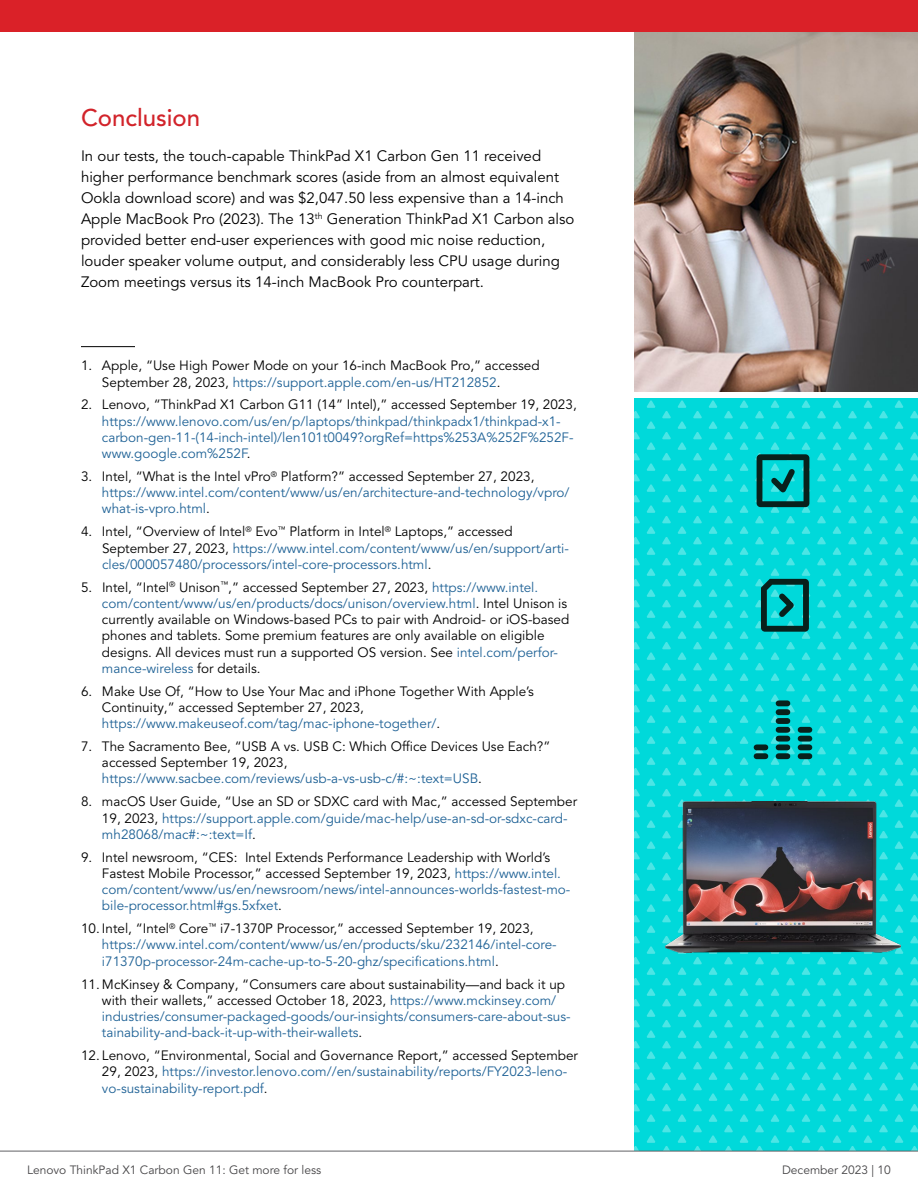
<style>
.page{position:relative;width:918px;height:1188px;background:#fff}
.page>*{position:absolute;margin:0;border:0;box-sizing:border-box;transform-origin:0 0}
.t1{font:500 24px "Avenir LT Pro";color:#d2232a}
.t2{font:15px/21px "Avenir LT Pro";color:#000}
.t3{font:13.5px/16.2px "Avenir LT Pro";color:#1f6296}
.t4{font:13.5px/16.2px "Avenir LT Pro";color:#000}
.t5{font:12px "Avenir LT Pro";color:#464547}
.s1{color:#1f6296}
.s2{color:#000}
</style>
<div class="page">
<hr style="left:81px;top:346px;width:54px;height:1px;background:#000">
<img style="left:634px;top:32px;width:284px;height:360px">
<svg style="left:634px;top:398px;width:284px;height:753px;background:#0ad9da"></svg>
<img style="left:666px;top:802px;width:234px;height:150px">
<svg style="left:757px;top:454px;width:52px;height:53px;background:#078584"></svg>
<svg style="left:761px;top:579px;width:48px;height:53px;background:#078482"></svg>
<div style="left:757px;top:744px;width:8px;height:6px;background:#08211c"></div>
<div style="left:757px;top:753px;width:8px;height:6px;background:#08211c"></div>
<div style="left:801px;top:727px;width:8px;height:6px;background:#08211c"></div>
<div style="left:801px;top:736px;width:8px;height:6px;background:#08211c"></div>
<div style="left:801px;top:744px;width:8px;height:6px;background:#08211c"></div>
<div style="left:801px;top:753px;width:8px;height:6px;background:#08211c"></div>
<div style="left:779px;top:718px;width:8px;height:6px;background:#08211c"></div>
<div style="left:779px;top:709px;width:8px;height:6px;background:#08211c"></div>
<div style="left:779px;top:700px;width:8px;height:6px;background:#08211c"></div>
<div style="left:779px;top:727px;width:8px;height:6px;background:#08211c"></div>
<div style="left:779px;top:736px;width:8px;height:6px;background:#08211c"></div>
<div style="left:779px;top:744px;width:8px;height:6px;background:#08211c"></div>
<div style="left:779px;top:753px;width:8px;height:6px;background:#08211c"></div>
<hr style="left:0;top:1151px;width:918px;height:1px;background:#616264">
<div style="left:0;top:0;width:918px;height:32px;background:#da2128"></div>
<h1 class="t1" style="left:81px;top:104px;width:121px">Conclusion</h1>
<p class="t2" style="left:81px;top:145px;width:495px">In our tests, the touch-capable ThinkPad X1 Carbon Gen 11 received higher performance benchmark scores (aside from an almost equivalent Ookla download score) and was $2,047.50 less expensive than a 14-inch Apple MacBook Pro (2023). The 13<sup>th</sup> Generation ThinkPad X1 Carbon also provided better end-user experiences with good mic noise reduction, louder speaker volume output, and considerably less CPU usage during Zoom meetings versus its 14-inch MacBook Pro counterpart.</p>
<p class="t4" style="left:102px;top:358px;width:439px;text-indent:-21px">1. Apple, “Use High Power Mode on your 16-inch MacBook Pro,” accessed<br>September 28, 2023, <span class="s1">https://support.apple.com/en-us/HT212852</span>.</p>
<p class="t4" style="left:81px;top:397px;width:497px">2. Lenovo, “ThinkPad X1 Carbon G11 (14” Intel),” accessed September 19, 2023,</p>
<p class="t3" style="left:102px;top:413px;width:473px">https://www.lenovo.com/us/en/p/laptops/thinkpad/thinkpadx1/thinkpad-x1- carbon-gen-11-(14-inch-intel)/len101t0049?orgRef=https%253A%252F%252F&shy;www.google.com%252F<span class="s2">.</span></p>
<p class="t3" style="left:102px;top:469px;width:469px;text-indent:-21px"><span class="s2">3. Intel, “What is the Intel vPro</span><sup>®</sup> <span class="s2">Platform?” accessed September 27, 2023, </span>https://www.intel.com/content/www/us/en/architecture-and-technology/vpro/ what-is-vpro.html<span class="s2">.</span></p>
<p class="t3" style="left:102px;top:524px;width:468px;text-indent:-21px"><span class="s2">4. Intel, “Overview of Intel</span><sup>®</sup> <span class="s2">Evo</span><sup>™</sup> <span class="s2">Platform in Intel</span><sup>®</sup> <span class="s2">Laptops,” accessed<br>September 27, 2023,</span> https://www.intel.com/content/www/us/en/support/arti&shy;cles/000057480/processors/intel-core-processors.html<span class="s2">.</span></p>
<p class="t4" style="left:102px;top:579px;width:469px;text-indent:-21px">5. Intel, “Intel<sup>®</sup> Unison<sup>™</sup>,” accessed September 27, 2023, <span class="s1">https://www.intel. com/content/www/us/en/products/docs/unison/overview.html</span>. Intel Unison is currently available on Windows-based PCs to pair with Android- or iOS-based phones and tablets. Some premium features are only available on eligible designs. All devices must run a supported OS version. See <span class="s1">intel.com/perfor&shy;mance-wireless</span> for details.</p>
<p class="t4" style="left:102px;top:683px;width:433px;text-indent:-21px">6. Make Use Of, “How to Use Your Mac and iPhone Together With Apple’s<br>Continuity,” accessed September 27, 2023, <span class="s1">https://www.makeuseof.com/tag/mac-iphone-together/</span>.</p>
<p class="t4" style="left:102px;top:739px;width:450px;text-indent:-21px">7. The Sacramento Bee, “USB A vs. USB C: Which Office Devices Use Each?” accessed September 19, 2023, <span class="s1">https://www.sacbee.com/reviews/usb-a-vs-usb-c/#:~:text=USB</span>.</p>
<p class="t3" style="left:102px;top:794px;width:477px;text-indent:-21px"><span class="s2">8. macOS User Guide, “Use an SD or SDXC card with Mac,” accessed September<br>19, 2023,</span> https://support.apple.com/guide/mac-help/use-an-sd-or-sdxc-card&shy;mh28068/mac#:~:text=If<span class="s2">.</span></p>
<p class="t3" style="left:102px;top:849px;width:470px;text-indent:-21px"><span class="s2">9. Intel newsroom, “CES: Intel Extends Performance Leadership with World’s Fastest Mobile Processor,” accessed September 19, 2023,</span> https://www.intel. com/content/www/us/en/newsroom/news/intel-announces-worlds-fastest-mo&shy;bile-processor.html#gs.5xfxet<span class="s2">.</span></p>
<p class="t3" style="left:102px;top:921px;width:456px;text-indent:-21px"><span class="s2">10. Intel, “Intel</span><sup>®</sup> <span class="s2">Core</span><sup>™</sup> <span class="s2">i7-1370P Processor,” accessed September 19, 2023, </span>https://www.intel.com/content/www/us/en/products/sku/232146/intel-core&shy;i71370p-processor-24m-cache-up-to-5-20-ghz/specifications.html<span class="s2">.</span></p>
<p class="t3" style="left:102px;top:976px;width:470px;text-indent:-21px"><span class="s2">11. McKinsey &amp; Company, “Consumers care about sustainability—and back it up with their wallets,” accessed October 18, 2023,</span> https://www.mckinsey.com/ industries/consumer-packaged-goods/our-insights/consumers-care-about-sus&shy;tainability-and-back-it-up-with-their-wallets<span class="s2">.</span></p>
<p class="t3" style="left:102px;top:1048px;width:478px;text-indent:-21px"><span class="s2">12. Lenovo, “Environmental, Social and Governance Report,” accessed September<br>29, 2023,</span> https://investor.lenovo.com//en/sustainability/reports/FY2023-leno&shy;vo-sustainability-report.pdf<span class="s2">.</span></p>
<p class="t5" style="left:27px;top:1163px;width:296px">Lenovo ThinkPad X1 Carbon Gen 11: Get more for less</p>
<p class="t5" style="left:782px;top:1163px;width:110px">December 2023 | 10</p>
</div>
